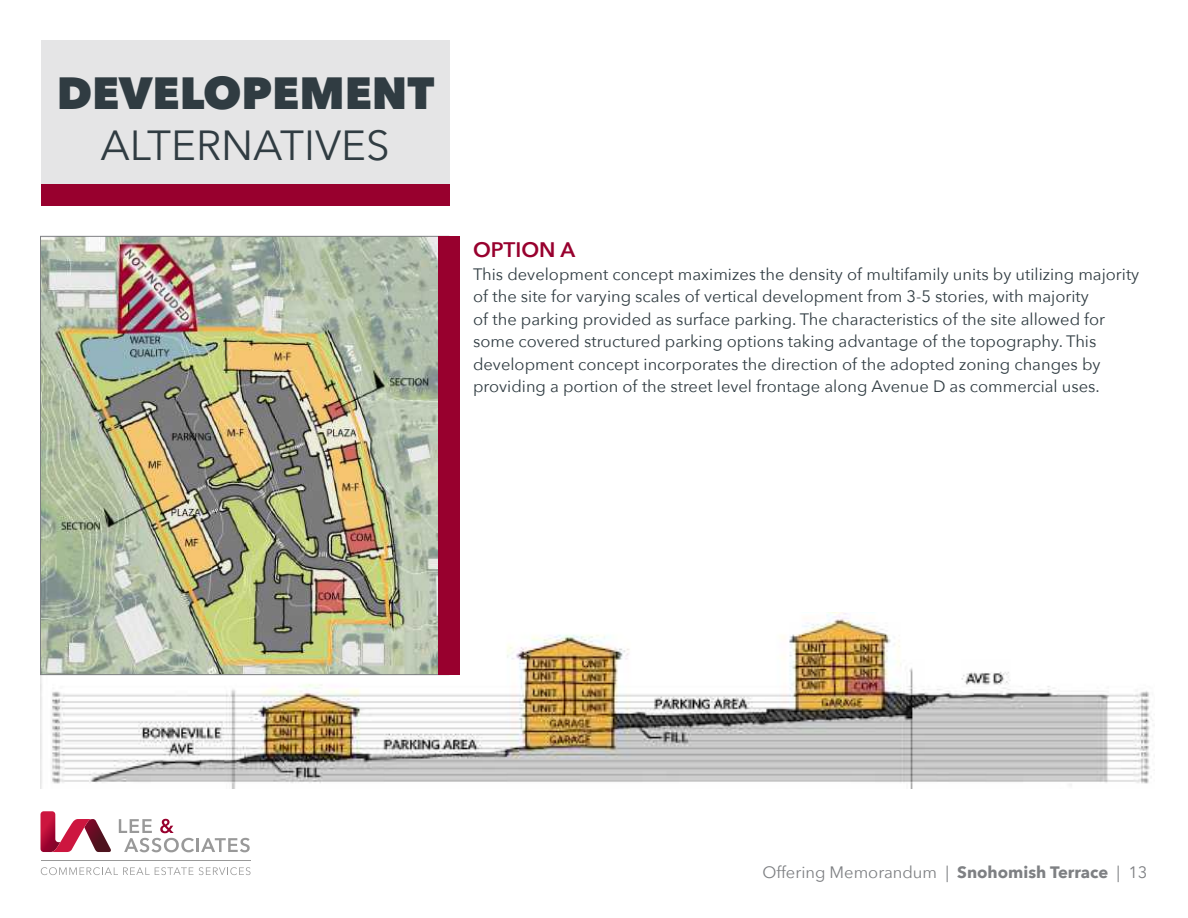
<style>
.page{position:relative;width:1188px;height:918px;background:#fff}
.page>*{position:absolute;margin:0;border:0;box-sizing:border-box;transform-origin:0 0}
.t1{font:800 45px "Avenir Next";color:#303c42}
.t2{font:42px "Avenir Next";color:#303c42}
.t3{font:600 21px "Avenir Next";color:#98002e}
.t4{font:16.5px/22.5px "Avenir Next";color:#303c42}
.t5{font:16.5px "Avenir Next";color:#7e8083}
.s1{font-weight:700}
</style>
<div class="page">
<svg style="left:119px;top:819px;width:75px;height:33px"></svg>
<hr style="left:196px;top:838px;width:3px;height:14px;background:#999">
<svg style="left:201px;top:838px;width:49px;height:14px"></svg>
<svg style="left:40px;top:811px;width:71px;height:41px"></svg>
<svg style="left:41px;top:867px;width:210px;height:8px"></svg>
<hr style="left:41px;top:861px;width:210px;height:1px;background:#999">
<div style="left:41px;top:40px;width:408px;height:155px;background:#e5e5e6"></div>
<div style="left:41px;top:184px;width:408px;height:21px;background:#98002e"></div>
<img style="left:41px;top:612px;width:1114px;height:176px">
<img style="left:42px;top:238px;width:396px;height:435px">
<div style="left:438px;top:236px;width:22px;height:439px;background:#98002e"></div>
<h1 class="t1" style="left:57px;top:66px;width:379px">DEVELOPEMENT</h1>
<h2 class="t2" style="left:100px;top:110px;width:291px">ALTERNATIVES</h2>
<p class="t3" style="left:473px;top:232px;width:104px">OPTION A</p>
<p class="t4" style="left:473px;top:262px;width:668px">This development concept maximizes the density of multifamily units by utilizing majority of the site for varying scales of vertical development from 3-5 stories, with majority<br>of the parking provided as surface parking. The characteristics of the site allowed for some covered structured parking options taking advantage of the topography. This development concept incorporates the direction of the adopted zoning changes by providing a portion of the street level frontage along Avenue D as commercial uses.</p>
<p class="t5" style="left:763px;top:858px;width:386px">Offering Memorandum | <span class="s1">Snohomish Terrace</span> | 13</p>
</div>
